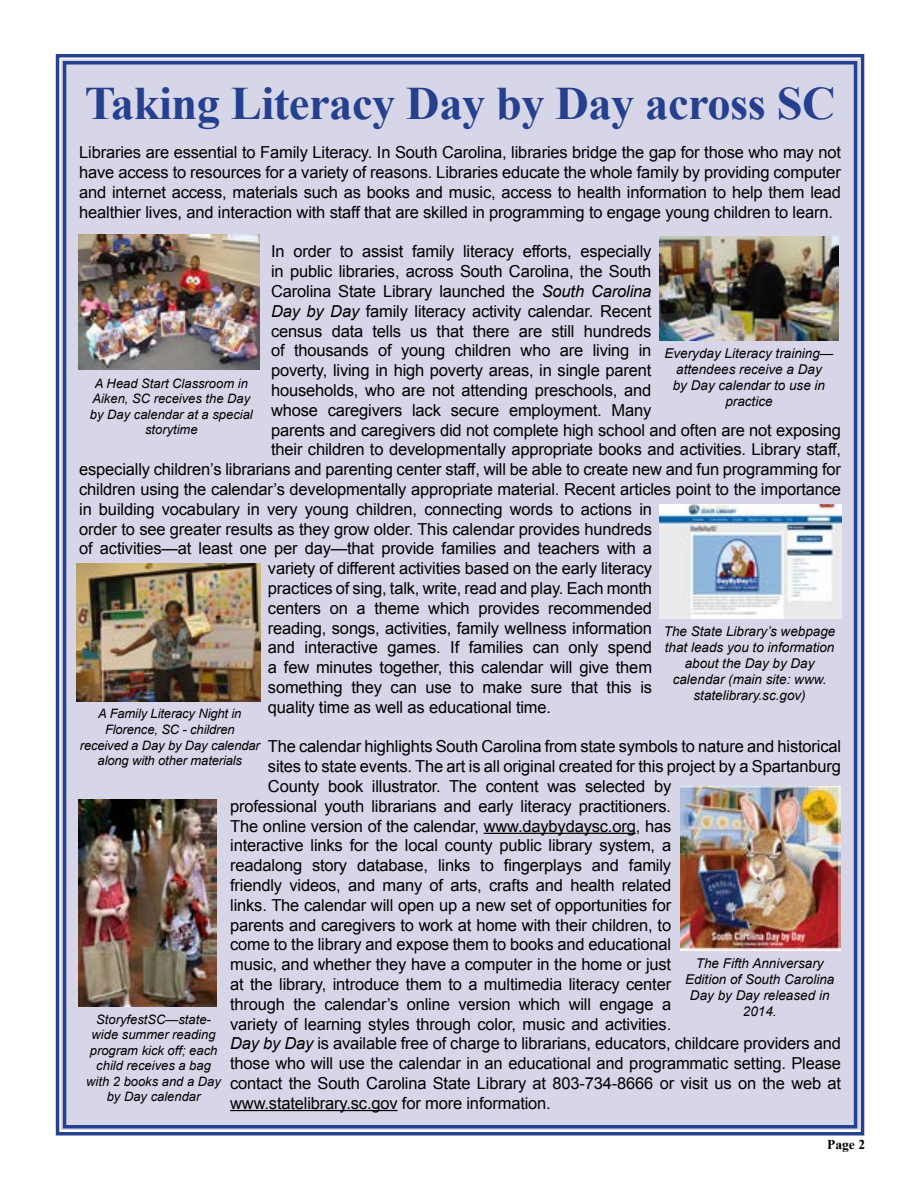
<style>
.page{position:relative;width:918px;height:1188px;background:#fff}
.page>*{position:absolute;margin:0;border:0;box-sizing:border-box;transform-origin:0 0}
.t1{font:700 46.5px "Times New Roman";letter-spacing:-.01em;color:#25408f}
.t2{font:16.5px/19.8px "Arial";letter-spacing:-.01em;color:#000;text-align:justify}
.t3{font:italic 13.5px/16.2px "Arial";color:#000;text-align:center}
.t4{font:700 13.5px "Times New Roman";color:#000}
.t5{font:italic 12.9px/15.6px "Arial";color:#000;text-align:center}
.s1{font-style:italic}
</style>
<div class="page">
<div style="left:55px;top:54px;width:810px;height:1082px;background:#d6d6e8"></div>
<hr style="left:484px;top:833px;width:152px;height:1px;background:#000">
<hr style="left:230px;top:1110px;width:168px;height:1px;background:#000">
<img style="left:78px;top:234px;width:181px;height:136px">
<img style="left:77px;top:564px;width:183px;height:137px">
<img style="left:79px;top:800px;width:138px;height:207px">
<img style="left:659px;top:236px;width:180px;height:104px">
<img style="left:660px;top:504px;width:182px;height:114px">
<img style="left:680px;top:786px;width:161px;height:164px">
<h1 class="t1" style="left:85px;top:71px;width:753px">Taking Literacy Day by Day across SC</h1>
<p class="t2" style="left:79px;top:143px;width:763px">Libraries are essential to Family Literacy. In South Carolina, libraries bridge the gap for those who may not have access to resources for a variety of reasons. Libraries educate the whole family by providing computer and internet access, materials such as books and music, access to health information to help them lead healthier lives, and interaction with staff that are skilled in programming to engage young children to learn.</p>
<p class="t2" style="left:271px;top:242px;width:382px">In order to assist family literacy efforts, especially</p>
<p class="t2" style="left:271px;top:262px;width:382px">in public libraries, across South Carolina, the South</p>
<p class="t2" style="left:271px;top:281px;width:382px">Carolina State Library launched the <span class="s1">South Carolina</span></p>
<p class="t2" style="left:271px;top:301px;width:382px"><span class="s1">Day by Day</span> family literacy activity calendar. Recent</p>
<p class="t2" style="left:271px;top:321px;width:382px">census data tells us that there are still hundreds</p>
<p class="t2" style="left:271px;top:341px;width:382px">of thousands of young children who are living in</p>
<p class="t2" style="left:271px;top:361px;width:382px">poverty, living in high poverty areas, in single parent</p>
<p class="t2" style="left:271px;top:380px;width:382px">households, who are not attending preschools, and</p>
<p class="t2" style="left:271px;top:400px;width:382px">whose caregivers lack secure employment. Many</p>
<p class="t2" style="left:271px;top:420px;width:571px">parents and caregivers did not complete high school and often are not exposing</p>
<p class="t2" style="left:271px;top:440px;width:572px">their children to developmentally appropriate books and activities. Library staff,</p>
<p class="t2" style="left:79px;top:460px;width:763px">especially children’s librarians and parenting center staff, will be able to create new and fun programming for</p>
<p class="t2" style="left:79px;top:479px;width:763px">children using the calendar’s developmentally appropriate material. Recent articles point to the importance</p>
<p class="t2" style="left:79px;top:499px;width:574px">in building vocabulary in very young children, connecting words to actions in</p>
<p class="t2" style="left:79px;top:519px;width:574px">order to see greater results as they grow older. This calendar provides hundreds</p>
<p class="t2" style="left:79px;top:539px;width:574px">of activities—at least one per day—that provide families and teachers with a</p>
<p class="t2" style="left:268px;top:559px;width:386px">variety of different activities based on the early literacy</p>
<p class="t2" style="left:268px;top:578px;width:386px">practices of sing, talk, write, read and play. Each month</p>
<p class="t2" style="left:268px;top:598px;width:386px">centers on a theme which provides recommended</p>
<p class="t2" style="left:268px;top:618px;width:386px">reading, songs, activities, family wellness information</p>
<p class="t2" style="left:268px;top:638px;width:386px">and interactive games. If families can only spend</p>
<p class="t2" style="left:268px;top:658px;width:386px">a few minutes together, this calendar will give them</p>
<p class="t2" style="left:268px;top:677px;width:386px">something they can use to make sure that this is</p>
<p class="t2" style="left:268px;top:697px;width:285px">quality time as well as educational time.</p>
<p class="t2" style="left:268px;top:737px;width:575px">The calendar highlights South Carolina from state symbols to nature and historical</p>
<p class="t2" style="left:268px;top:757px;width:575px">sites to state events. The art is all original created for this project by a Spartanburg</p>
<p class="t2" style="left:268px;top:776px;width:405px">County book illustrator. The content was selected by</p>
<p class="t2" style="left:230px;top:796px;width:443px">professional youth librarians and early literacy practitioners.</p>
<p class="t2" style="left:230px;top:816px;width:443px">The online version of the calendar, www.daybydaysc.org, has</p>
<p class="t2" style="left:230px;top:836px;width:443px">interactive links for the local county public library system, a</p>
<p class="t2" style="left:230px;top:856px;width:443px">readalong story database, links to fingerplays and family</p>
<p class="t2" style="left:230px;top:875px;width:443px">friendly videos, and many of arts, crafts and health related</p>
<p class="t2" style="left:230px;top:895px;width:442px">links. The calendar will open up a new set of opportunities for</p>
<p class="t2" style="left:230px;top:915px;width:443px">parents and caregivers to work at home with their children, to</p>
<p class="t2" style="left:230px;top:935px;width:443px">come to the library and expose them to books and educational</p>
<p class="t2" style="left:230px;top:955px;width:443px">music, and whether they have a computer in the home or just</p>
<p class="t2" style="left:230px;top:974px;width:443px">at the library, introduce them to a multimedia literacy center</p>
<p class="t2" style="left:230px;top:994px;width:443px">through the calendar’s online version which will engage a</p>
<p class="t2" style="left:230px;top:1014px;width:443px">variety of learning styles through color, music and activities.</p>
<p class="t2" style="left:230px;top:1034px;width:612px"><span class="s1">Day by Day</span> is available free of charge to librarians, educators, childcare providers and</p>
<p class="t2" style="left:230px;top:1054px;width:612px">those who will use the calendar in an educational and programmatic setting. Please</p>
<p class="t2" style="left:230px;top:1073px;width:612px">contact the South Carolina State Library at 803-734-8666 or visit us on the web at</p>
<p class="t2" style="left:230px;top:1093px;width:322px">www.statelibrary.sc.gov for more information.</p>
<p class="t3" style="left:665px;top:345px;width:170px">Everyday Literacy training— attendees receive a Day<br>by Day calendar to use in practice</p>
<p class="t5" style="left:90px;top:375px;width:164px">A Head Start Classroom in<br>Aiken, SC receives the Day by Day calendar at a special storytime</p>
<p class="t3" style="left:664px;top:623px;width:173px">The State Library’s webpage that leads you to information about the Day by Day calendar (main site: www. statelibrary.sc.gov)</p>
<p class="t5" style="left:80px;top:706px;width:182px">A Family Literacy Night in<br>Florence, SC - children received a Day by Day calendar along with other materials</p>
<p class="t3" style="left:685px;top:955px;width:151px">The Fifth Anniversary<br>Edition of South Carolina<br>Day by Day released in<br>2014.</p>
<p class="t5" style="left:86px;top:1011px;width:136px">StoryfestSC—state&shy;wide summer reading program kick off; each child receives a bag with 2 books and a Day by Day calendar</p>
<p class="t4" style="left:827px;top:1135px;width:39px">Page 2</p>
</div>
